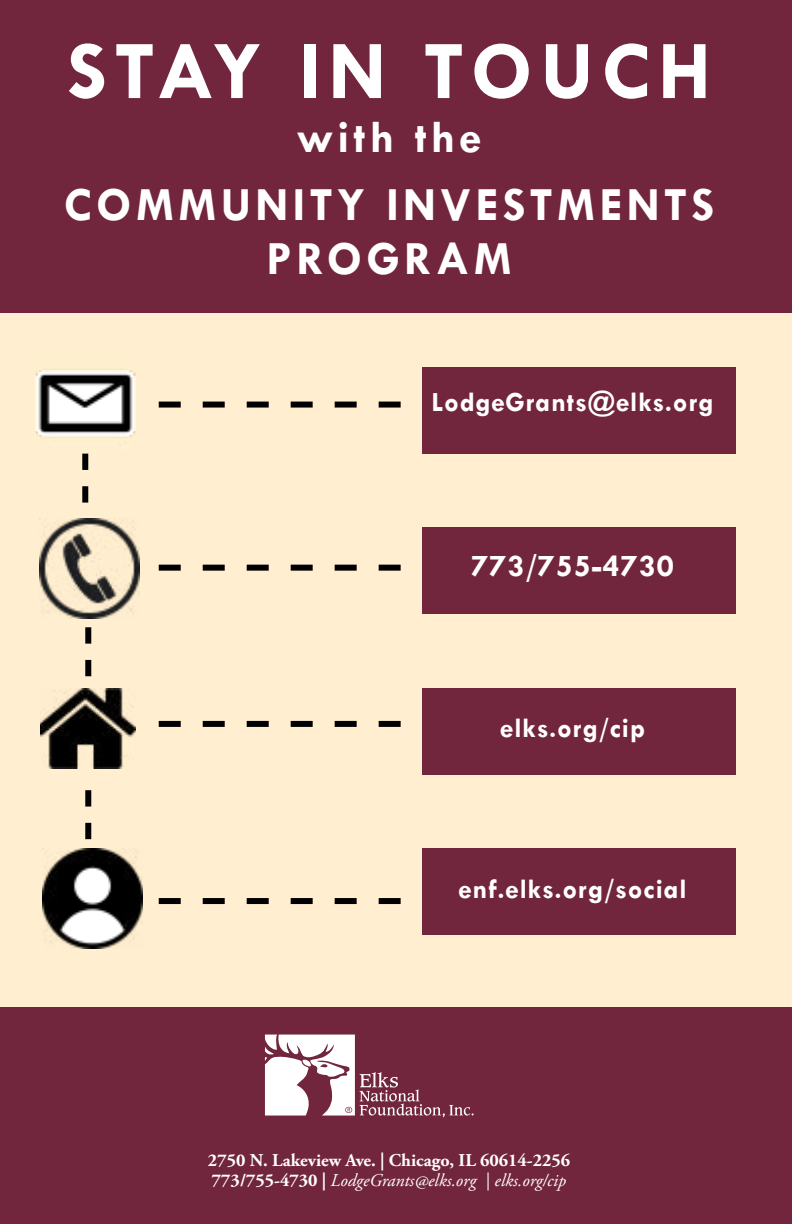
<style>
.page{position:relative;width:792px;height:1224px;background:#fff}
.page>*{position:absolute;margin:0;border:0;box-sizing:border-box;transform-origin:0 0}
.t1{font:700 84px "Tw Cen";letter-spacing:.09em;color:#fff}
.t2{font:700 48px/54px "Tw Cen";letter-spacing:.09em;color:#fff;text-align:center}
.t3{font:700 46px "Tw Cen";letter-spacing:.09em;color:#fff}
.t4{font:700 32px "Tw Cen";letter-spacing:.03em;color:#fff}
.t5{font:700 28px "Tw Cen";letter-spacing:.03em;color:#fff}
.t6{font:700 18px/20px "Adobe Garamond Pro";color:#fff}
.s1{font-weight:400;font-style:italic}
</style>
<div class="page">
<div style="left:0;top:181px;width:792px;height:834px;background:#ffefd0"></div>
<img style="left:35px;top:369px;width:100px;height:85px">
<img style="left:39px;top:518px;width:100px;height:100px">
<img style="left:43px;top:848px;width:100px;height:100px">
<svg style="left:159px;top:402px;width:242px;height:6px"></svg>
<svg style="left:159px;top:565px;width:242px;height:6px"></svg>
<svg style="left:159px;top:898px;width:242px;height:6px"></svg>
<img style="left:41px;top:688px;width:94px;height:80px">
<svg style="left:159px;top:721px;width:242px;height:6px"></svg>
<svg style="left:85px;top:790px;width:6px;height:49px"></svg>
<svg style="left:85px;top:627px;width:6px;height:49px"></svg>
<svg style="left:82px;top:454px;width:6px;height:49px"></svg>
<div style="left:422px;top:367px;width:314px;height:87px;background:#72263d"></div>
<div style="left:422px;top:527px;width:314px;height:87px;background:#72263d"></div>
<div style="left:422px;top:688px;width:314px;height:86px;background:#72263d"></div>
<div style="left:422px;top:848px;width:314px;height:87px;background:#72263d"></div>
<div style="left:0;top:1008px;width:792px;height:216px;background:#72263d"></div>
<svg style="left:265px;top:1035px;width:209px;height:82px"></svg>
<div style="left:0;top:0;width:792px;height:312px;background:#72263d"></div>
<h1 class="t1" style="left:67px;top:21px;width:646px">STAY IN TOUCH</h1>
<h3 class="t3" style="left:297px;top:110px;width:186px">with the</h3>
<h2 class="t2" style="left:64px;top:176px;width:652px">COMMUNITY INVESTMENTS<br>PROGRAM</h2>
<h3 class="t5" style="left:432px;top:386px;width:284px">LodgeGrants@elks.org</h3>
<h3 class="t4" style="left:472px;top:546px;width:204px">773/755-4730</h3>
<h3 class="t5" style="left:500px;top:711px;width:146px">elks.org/cip</h3>
<h3 class="t5" style="left:458px;top:872px;width:230px">enf.elks.org/social</h3>
<p class="t6" style="left:208px;top:1151px;width:364px">2750 N. Lakeview Ave. | Chicago, IL 60614-2256<br>773/755-4730 | <span class="s1">LodgeGrants@elks.org | elks.org/cip</span></p>
</div>
